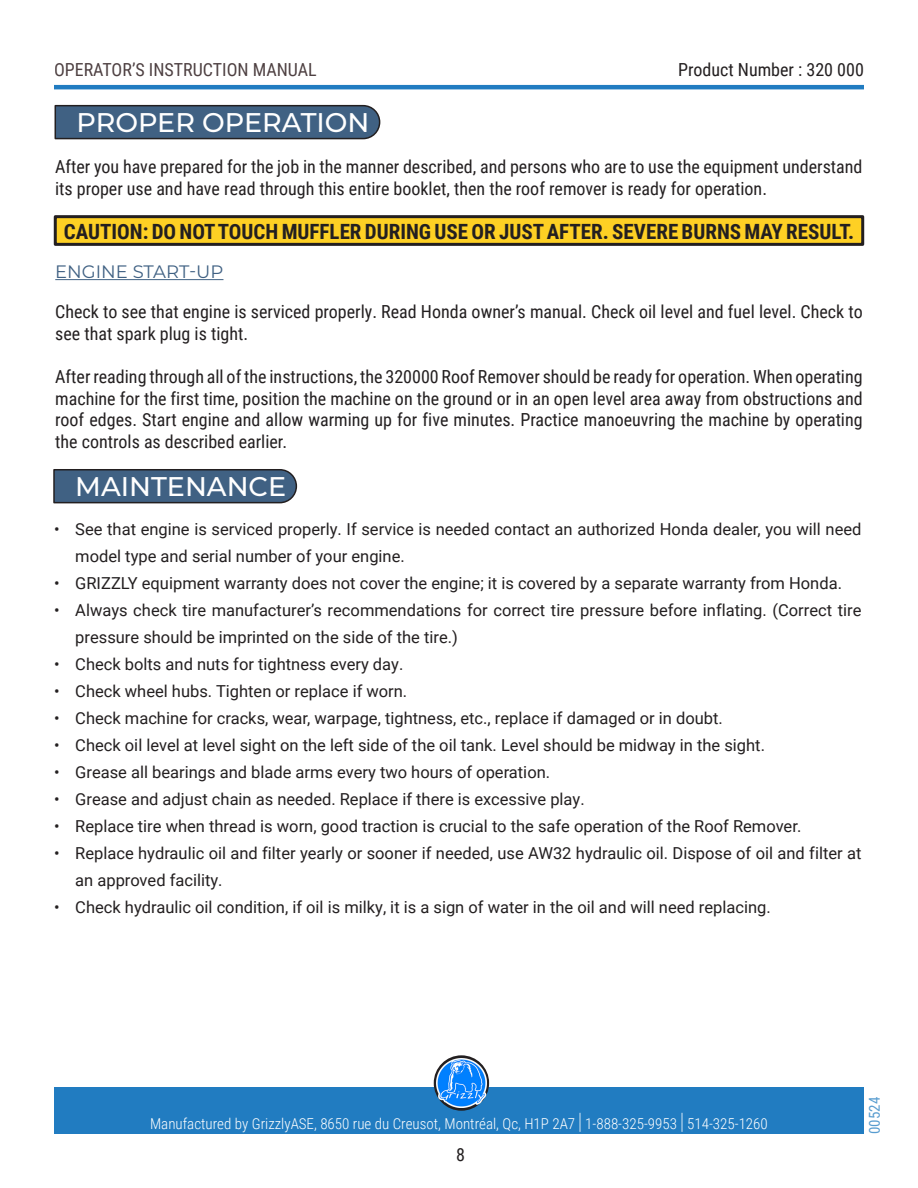
<style>
.page{position:relative;width:918px;height:1188px;background:#fff}
.page>*{position:absolute;margin:0;border:0;box-sizing:border-box;transform-origin:0 0}
.Titre1{font:500 27px "Montserrat";color:#fff}
.Attentions{font:700 21px "Roboto Condensed";color:#231f20}
.t1{font:18px/21.6px "Roboto Condensed";color:#231f20}
.t2{font:18px "Roboto Condensed";color:#130003}
.Titre2{font:18px "Montserrat";color:#406183}
.t3{font:16.5px/27px "Roboto";color:#231f20}
.t4{font:300 15px "Roboto Condensed";color:#fff}
.t5{font:15px "Roboto Condensed";color:#217cc0}
.s1{font-size:22.5px}
</style>
<div class="page">
<hr style="left:54px;top:85px;width:810px;height:4px;background:#217cc1">
<div style="left:54px;top:1088px;width:810px;height:46px;background:#217cc1"></div>
<svg style="left:434px;top:1055px;width:55px;height:56px"></svg>
<img style="left:437px;top:1058px;width:49px;height:50px">
<svg style="left:54px;top:104px;width:327px;height:36px;background:#486481"></svg>
<div style="left:55px;top:217px;width:808px;height:27px;background:#fed024"></div>
<div style="left:54px;top:215px;width:810px;height:31px;border:3px solid #231f20"></div>
<hr style="left:55px;top:279px;width:168px;height:1px;background:#406183">
<svg style="left:53px;top:469px;width:245px;height:35px;background:#44607e"></svg>
<p class="t2" style="left:54px;top:57px;width:264px">OPERATOR’S INSTRUCTION MANUAL</p>
<p class="t1" style="left:678px;top:58px;width:187px">Product Number : 320 000</p>
<p class="Titre1" style="left:77px;top:103px;width:295px">PROPER OPERATION</p>
<p class="t1" style="left:55px;top:155px;width:809px">After you have prepared for the job in the manner described, and persons who are to use the equipment understand its proper use and have read through this entire booklet, then the roof remover is ready for operation.</p>
<p class="Attentions" style="left:64px;top:217px;width:792px">CAUTION: DO NOT TOUCH MUFFLER DURING USE OR JUST AFTER. SEVERE BURNS MAY RESULT.</p>
<p class="Titre2" style="left:55px;top:259px;width:170px">ENGINE START-UP</p>
<p class="t1" style="left:55px;top:301px;width:809px">Check to see that engine is serviced properly. Read Honda owner’s manual. Check oil level and fuel level. Check to see that spark plug is tight.</p>
<p class="t1" style="left:55px;top:365px;width:809px;text-align:justify">After reading through all of the instructions, the 320000 Roof Remover should be ready for operation. When operating machine for the first time, position the machine on the ground or in an open level area away from obstructions and roof edges. Start engine and allow warming up for five minutes. Practice manoeuvring the machine by operating the controls as described earlier.</p>
<p class="Titre1" style="left:75px;top:467px;width:213px">MAINTENANCE</p>
<p class="t3" style="left:75px;top:515px;width:788px;text-indent:-21px">• See that engine is serviced properly. If service is needed contact an authorized Honda dealer, you will need model type and serial number of your engine.</p>
<p class="t3" style="left:54px;top:569px;width:790px">• GRIZZLY equipment warranty does not cover the engine; it is covered by a separate warranty from Honda.</p>
<p class="t3" style="left:75px;top:596px;width:788px;text-indent:-21px">• Always check tire manufacturer’s recommendations for correct tire pressure before inflating. (Correct tire pressure should be imprinted on the side of the tire.)</p>
<p class="t3" style="left:54px;top:650px;width:351px">• Check bolts and nuts for tightness every day.</p>
<p class="t3" style="left:54px;top:677px;width:355px">• Check wheel hubs. Tighten or replace if worn.</p>
<p class="t3" style="left:54px;top:704px;width:670px">• Check machine for cracks, wear, warpage, tightness, etc., replace if damaged or in doubt.</p>
<p class="t3" style="left:54px;top:731px;width:713px">• Check oil level at level sight on the left side of the oil tank. Level should be midway in the sight.</p>
<p class="t3" style="left:54px;top:758px;width:498px">• Grease all bearings and blade arms every two hours of operation.</p>
<p class="t3" style="left:54px;top:785px;width:532px">• Grease and adjust chain as needed. Replace if there is excessive play.</p>
<p class="t3" style="left:54px;top:812px;width:749px">• Replace tire when thread is worn, good traction is crucial to the safe operation of the Roof Remover.</p>
<p class="t3" style="left:75px;top:839px;width:788px;text-indent:-21px">• Replace hydraulic oil and filter yearly or sooner if needed, use AW32 hydraulic oil. Dispose of oil and filter at an approved facility.</p>
<p class="t3" style="left:54px;top:893px;width:718px">• Check hydraulic oil condition, if oil is milky, it is a sign of water in the oil and will need replacing.</p>
<p class="t4" style="left:150px;top:1113px;width:619px">Manufactured by GrizzlyASE, 8650 rue du Creusot, Montréal, Qc, H1P 2A7 <span class="s1">|</span> 1-888-325-9953 <span class="s1">|</span> 514-325-1260</p>
<p class="t1" style="left:456px;top:1144px;width:10px">8</p>
<p class="t5" style="left:864px;top:1134px;width:39px;rotate:-90deg">00524</p>
</div>
